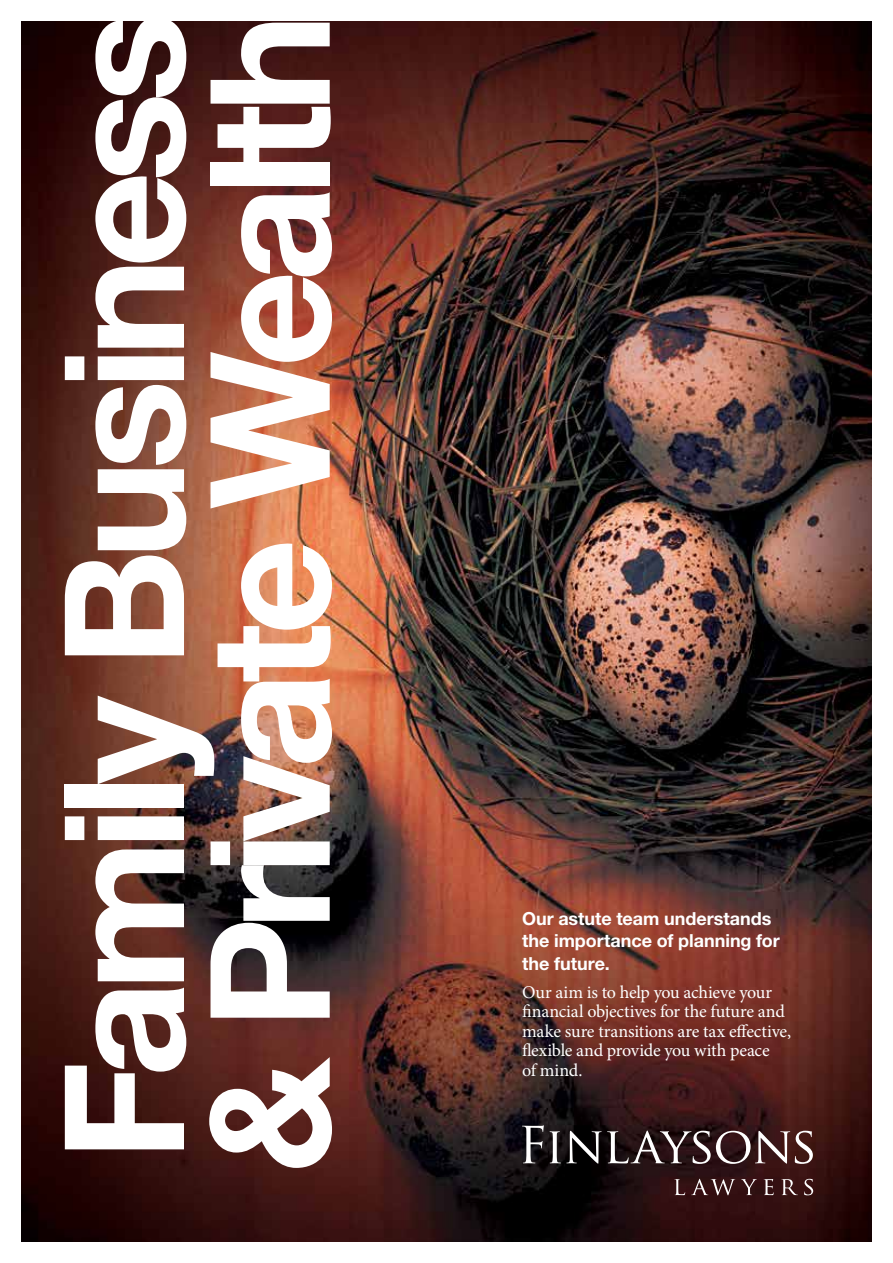
<style>
.page{position:relative;width:893px;height:1263px;background:#fff}
.page>*{position:absolute;margin:0;border:0;box-sizing:border-box;transform-origin:0 0}
.t1{font:700 166.95px/145.6px "Helvetica Neue CE";letter-spacing:-.06em;color:#fff}
.t2{font:18px/19.5px "Minion Pro";letter-spacing:-.015em;color:#fff}
.t3{font:700 18px/22.5px "Helvetica Neue CE";color:#fff}
</style>
<div class="page">
<img style="left:21px;top:21px;width:851px;height:1221px">
<svg style="left:522px;top:1125px;width:22px;height:38px"></svg>
<svg style="left:550px;top:1130px;width:263px;height:34px"></svg>
<svg style="left:674px;top:1179px;width:11px;height:16px"></svg>
<svg style="left:691px;top:1179px;width:44px;height:16px"></svg>
<svg style="left:741px;top:1179px;width:16px;height:16px"></svg>
<svg style="left:764px;top:1179px;width:10px;height:16px"></svg>
<svg style="left:781px;top:1179px;width:17px;height:16px"></svg>
<svg style="left:804px;top:1179px;width:9px;height:16px"></svg>
<h1 class="t1" style="left:54px;top:1173px;width:1162px;rotate:-90deg">Family Business &amp; Private Wealth</h1>
<p class="t3" style="left:522px;top:907px;width:259px">Our astute team understands the importance of planning for the future.</p>
<p class="t2" style="left:522px;top:982px;width:271px">Our aim is to help you achieve your financial objectives for the future and make sure transitions are tax effective, flexible and provide you with peace<br>of mind.</p>
</div>
